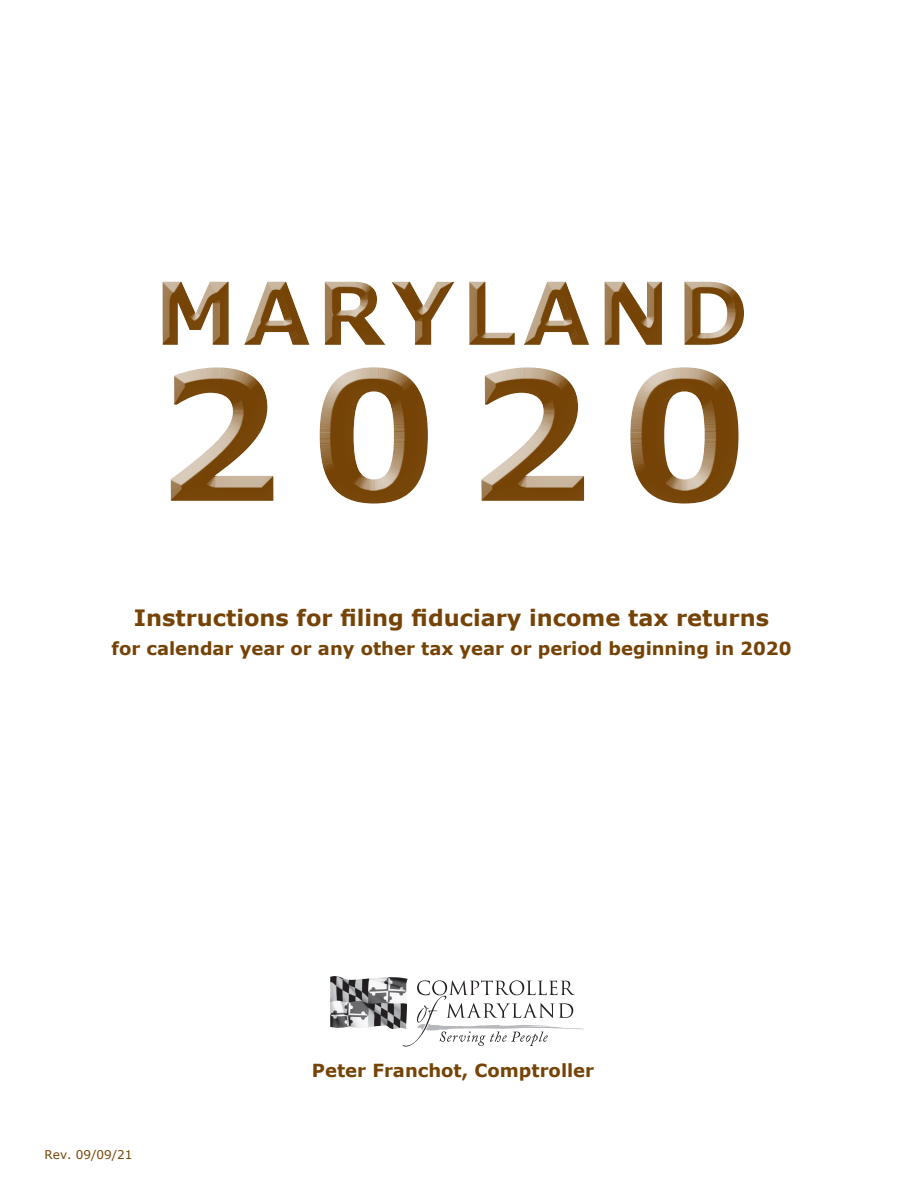
<style>
.page{position:relative;width:918px;height:1188px;background:#fff}
.page>*{position:absolute;margin:0;border:0;box-sizing:border-box;transform-origin:0 0}
.t1{font:700 180px "Verdana";color:#754305}
.t2{font:700 86.85px "Verdana";letter-spacing:.07em;color:#754305}
.t3{font:700 22.5px "Verdana";color:#754305}
.t4{font:700 18px "Verdana";color:#754305}
.t5{font:12px "Verdana";color:#764404}
</style>
<div class="page">
<img style="left:330px;top:976px;width:78px;height:53px">
<svg style="left:402px;top:980px;width:182px;height:66px"></svg>
<svg style="left:162px;top:281px;width:582px;height:223px"></svg>
<h2 class="t2" style="left:154px;top:252px;width:595px">MARYLAND</h2>
<h1 class="t1" style="left:154px;top:308px;width:595px">2020</h1>
<p class="t3" style="left:134px;top:602px;width:637px">Instructions for filing fiduciary income tax returns</p>
<p class="t4" style="left:111px;top:635px;width:682px">for calendar year or any other tax year or period beginning in 2020</p>
<p class="t5" style="left:45px;top:1146px;width:89px">Rev. 09/09/21</p>
<p class="t4" style="left:312px;top:1057px;width:284px">Peter Franchot, Comptroller</p>
</div>
